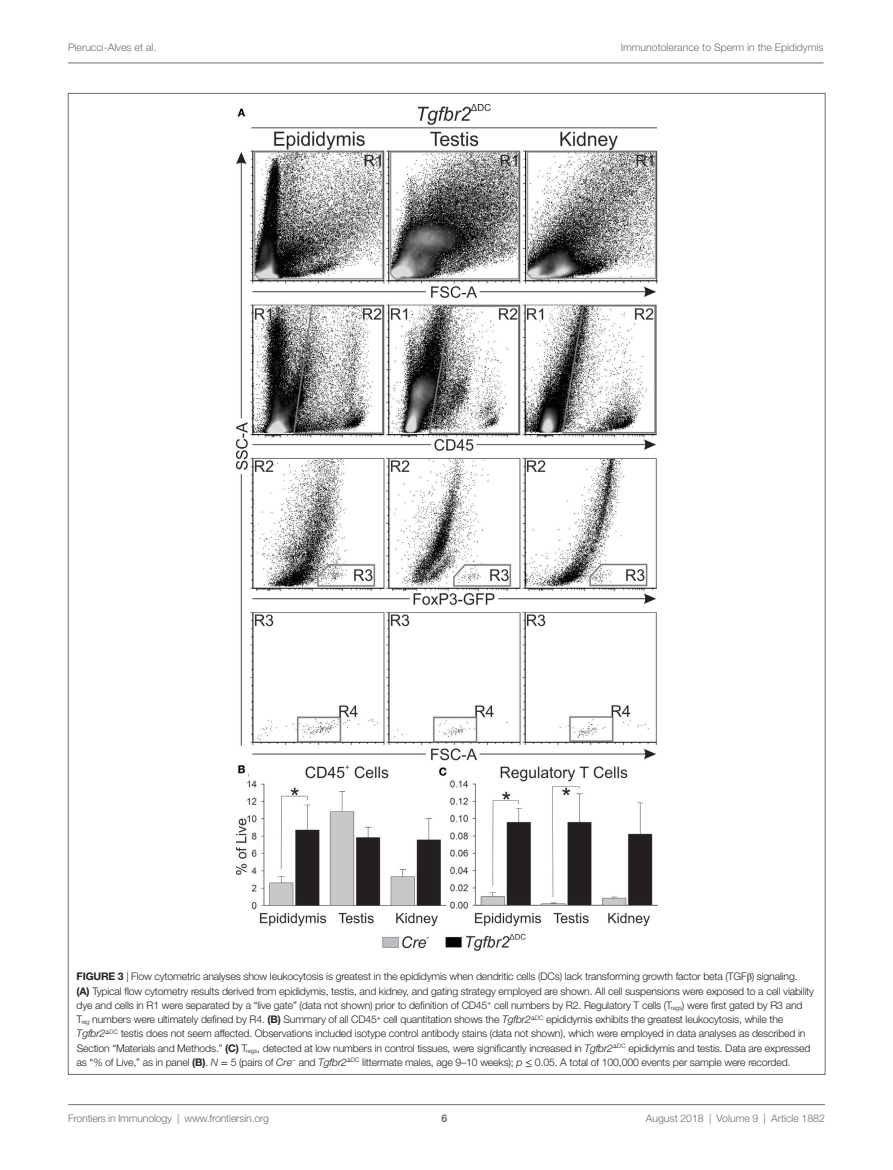
<style>
.page{position:relative;width:893px;height:1170px;background:#fff}
.page>*{position:absolute;margin:0;border:0;box-sizing:border-box;transform-origin:0 0}
.t1{font:300 10.5px/14.2px "Helvetica Neue LT Std";letter-spacing:-.015em;color:#231f20}
.t2{font:300 10.5px "Helvetica Neue LT Std";color:#6c6d70}
.t3{font:700 10.5px "Helvetica Neue LT Std";color:#6c6d70}
.s1{font-weight:700}
.s2{font-family:"STIX General";font-weight:400}
.s3{font-style:italic}
</style>
<div class="page">
<img style="left:236px;top:105px;width:421px;height:845px">
<hr style="left:68px;top:63px;width:756px;height:1px;background:#6c6d70">
<hr style="left:68px;top:1104px;width:757px;height:1px;background:#6c6d70">
<p class="t2" style="left:68px;top:41px;width:90px">Pierucci-Alves et al.</p>
<p class="t2" style="left:621px;top:41px;width:204px">Immunotolerance to Sperm in the Epididymis</p>
<p class="t1" style="left:77px;top:969px;width:739px"><span class="s1">FIGURE 3</span> | Flow cytometric analyses show leukocytosis is greatest in the epididymis when dendritic cells (DCs) lack transforming growth factor beta (TGF<span class="s2">β</span>) signaling.<br><span class="s1">(A)</span> Typical flow cytometry results derived from epididymis, testis, and kidney, and gating strategy employed are shown. All cell suspensions were exposed to a cell viability dye and cells in R1 were separated by a “live gate” (data not shown) prior to definition of CD45<sup>+</sup> cell numbers by R2. Regulatory T cells (T<sub>regs</sub>) were first gated by R3 and T<sub>reg</sub> numbers were ultimately defined by R4. <span class="s1">(B)</span> Summary of all CD45<sup>+</sup> cell quantitation shows the <span class="s3">Tgfbr2</span><sup>Δ</sup><sup>DC</sup> epididymis exhibits the greatest leukocytosis, while the <span class="s3">Tgfbr2</span><sup>Δ</sup><sup>DC</sup> testis does not seem affected. Observations included isotype control antibody stains (data not shown), which were employed in data analyses as described in Section “Materials and Methods.” <span class="s1">(C)</span> T<sub>regs</sub>, detected at low numbers in control tissues, were significantly increased in <span class="s3">Tgfbr2</span><sup>Δ</sup><sup>DC</sup> epididymis and testis. Data are expressed as “% of Live,” as in panel <span class="s1">(B)</span>. <span class="s3">N</span> <span class="s2">=</span> 5 (pairs of <span class="s3">Cre</span><sup>−</sup> and <span class="s3">Tgfbr2</span><sup>Δ</sup><sup>DC</sup> littermate males, age 9–10 weeks); <span class="s3">p</span> <span class="s2">≤</span> 0.05. A total of 100,000 events per sample were recorded.</p>
<p class="t2" style="left:68px;top:1111px;width:203px">Frontiers in Immunology | www.frontiersin.org</p>
<p class="t2" style="left:646px;top:1111px;width:181px">August 2018 | Volume 9 | Article 1882</p>
<p class="t3" style="left:441px;top:1111px;width:7px">6</p>
</div>
